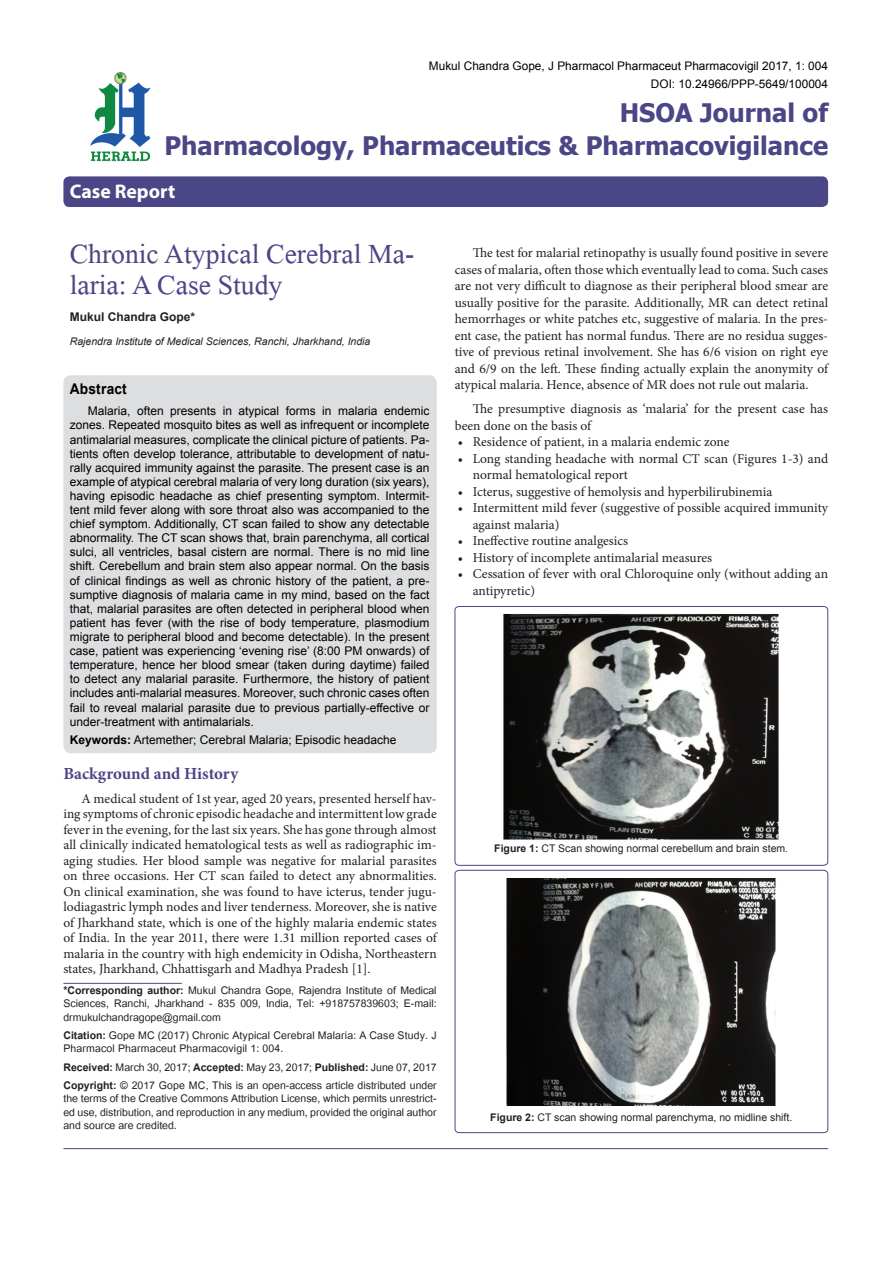
<style>
.page{position:relative;width:893px;height:1263px;background:#fff}
.page>*{position:absolute;margin:0;border:0;box-sizing:border-box;transform-origin:0 0}
.t1{font:41.25px/31.5px "Microsoft Himalaya";color:#4b4685}
.Journal_Name{font:700 25.5px "Tahoma";color:#4b4685}
.Atricle_Type{font:700 19.8px "Myriad Hebrew";color:#fff}
.Headdings{font:700 16.95px "Minion Pro";color:#4b4685}
.Abstract{font:700 14.85px "Arial";letter-spacing:.015em;color:#000;scale:.93 1}
.t2{font:14.7px/13.5px "Utsaah";color:#231f20;text-align:justify}
.Text{font:13.5px/16.5px "Minion Pro";color:#231f20}
.Abstract_Text{font:12px/14.1px "Arial";color:#000;text-align:justify}
.Authors{font:700 12px "Arial";color:#231f20}
.Author_Citation{font:11.85px "Arial";color:#000}
.Legend{font:10.5px "Arial";color:#231f20}
.Affiliation{font:italic 10.5px "Arial";color:#231f20}
.s1{font-weight:700}
.s2{font-family:"Arial";font-size:10.5px}
</style>
<div class="page">
<div style="left:63px;top:176px;width:765px;height:31px;background:#4b4685;border-radius:6px"></div>
<hr style="left:63px;top:983px;width:119px;height:1px;background:#4b4685">
<hr style="left:63px;top:1148px;width:765px;height:1px;background:#4b4685">
<div style="left:63px;top:375px;width:374px;height:378px;background:#dddee0;border-radius:8px"></div>
<div style="left:455px;top:606px;width:373px;height:259px;border:1px solid #4b4685;border-radius:4px"></div>
<div style="left:455px;top:870px;width:373px;height:263px;border:1px solid #4b4685;border-radius:4px"></div>
<img style="left:503px;top:613px;width:276px;height:227px">
<img style="left:506px;top:878px;width:270px;height:228px">
<img style="left:90px;top:72px;width:61px;height:90px">
<p class="Author_Citation" style="left:429px;top:58px;width:401px">Mukul Chandra Gope, J Pharmacol Pharmaceut Pharmacovigil 2017, 1: 004</p>
<p class="Author_Citation" style="left:651px;top:76px;width:179px">DOI: 10.24966/PPP-5649/100004</p>
<p class="Journal_Name" style="left:620px;top:94px;width:210px">HSOA Journal of</p>
<p class="Journal_Name" style="left:164px;top:127px;width:665px">Pharmacology, Pharmaceutics &amp; Pharmacovigilance</p>
<p class="Atricle_Type" style="left:70px;top:180px;width:107px">Case Report</p>
<p class="t1" style="left:70px;top:233px;width:346px">Chronic Atypical Cerebral Ma&shy;laria: A Case Study</p>
<p class="Authors" style="left:70px;top:308px;width:127px">Mukul Chandra Gope*</p>
<p class="Affiliation" style="left:70px;top:334px;width:302px">Rajendra Institute of Medical Sciences, Ranchi, Jharkhand, India</p>
<p class="Abstract" style="left:70px;top:379px;width:63px">Abstract</p>
<p class="Abstract_Text" style="left:70px;top:404px;width:361px;text-indent:18px">Malaria, often presents in atypical forms in malaria endemic zones. Repeated mosquito bites as well as infrequent or incomplete antimalarial measures, complicate the clinical picture of patients. Pa&shy;tients often develop tolerance, attributable to development of natu&shy;rally acquired immunity against the parasite. The present case is an example of atypical cerebral malaria of very long duration (six years), having episodic headache as chief presenting symptom. Intermit&shy;tent mild fever along with sore throat also was accompanied to the chief symptom. Additionally, CT scan failed to show any detectable abnormality. The CT scan shows that, brain parenchyma, all cortical sulci, all ventricles, basal cistern are normal. There is no mid line shift. Cerebellum and brain stem also appear normal. On the basis of clinical findings as well as chronic history of the patient, a pre&shy;sumptive diagnosis of malaria came in my mind, based on the fact that, malarial parasites are often detected in peripheral blood when patient has fever (with the rise of body temperature, plasmodium migrate to peripheral blood and become detectable). In the present case, patient was experiencing ‘evening rise’ (8:00 PM onwards) of temperature, hence her blood smear (taken during daytime) failed to detect any malarial parasite. Furthermore, the history of patient includes anti-malarial measures. Moreover, such chronic cases often fail to reveal malarial parasite due to previous partially-effective or under-treatment with antimalarials.</p>
<p class="Abstract_Text" style="left:70px;top:732px;width:328px"><span class="s1">Keywords:</span> Artemether; Cerebral Malaria; Episodic headache</p>
<p class="Headdings" style="left:63px;top:762px;width:176px">Background and History</p>
<p class="Text" style="left:63px;top:791px;width:375px;line-height:15.5px;text-align:justify;text-indent:18px">A medical student of 1st year, aged 20 years, presented herself hav&shy;ing symptoms of chronic episodic headache and intermittent low grade fever in the evening, for the last six years. She has gone through almost all clinically indicated hematological tests as well as radiographic im&shy;aging studies. Her blood sample was negative for malarial parasites on three occasions. Her CT scan failed to detect any abnormalities.<br>On clinical examination, she was found to have icterus, tender jugu&shy;lodiagastric lymph nodes and liver tenderness. Moreover, she is native of Jharkhand state, which is one of the highly malaria endemic states of India. In the year 2011, there were 1.31 million reported cases of malaria in the country with high endemicity in Odisha, Northeastern states, Jharkhand, Chhattisgarh and Madhya Pradesh [1].</p>
<p class="t2" style="left:63px;top:985px;width:375px"><span class="s1">*Corresponding author:</span> Mukul Chandra Gope, Rajendra Institute of Medical Sciences, Ranchi, Jharkhand - 835 009, India, Tel: +918757839603; E-mail: drmukulchandragope@gmail.com</p>
<p class="t2" style="left:63px;top:1030px;width:375px"><span class="s1">Citation:</span> Gope MC (2017) Chronic Atypical Cerebral Malaria: A Case Study. J<br>Pharmacol Pharmaceut Pharmacovigil 1: 004.</p>
<p class="t2" style="left:63px;top:1061px;width:375px"><span class="s1">Received:</span> March 30, 2017; <span class="s1">Accepted:</span> May 23, 2017; <span class="s1">Published:</span> June 07, 2017</p>
<p class="t2" style="left:63px;top:1079px;width:375px"><span class="s1">Copyright:</span> © 2017 Gope MC<span class="s2">,</span> This is an open-access article distributed under the terms of the Creative Commons Attribution License, which permits unrestrict&shy;ed use, distribution, and reproduction in any medium, provided the original author and source are credited.</p>
<p class="Text" style="left:455px;top:245px;width:375px;text-align:justify;text-indent:18px">The test for malarial retinopathy is usually found positive in severe cases of malaria, often those which eventually lead to coma. Such cases are not very difficult to diagnose as their peripheral blood smear are usually positive for the parasite. Additionally, MR can detect retinal hemorrhages or white patches etc, suggestive of malaria. In the pres&shy;ent case, the patient has normal fundus. There are no residua sugges&shy;tive of previous retinal involvement. She has 6/6 vision on right eye and 6/9 on the left. These finding actually explain the anonymity of atypical malaria. Hence, absence of MR does not rule out malaria.</p>
<p class="Text" style="left:455px;top:401px;width:375px;text-indent:18px">The presumptive diagnosis as ‘malaria’ for the present case has been done on the basis of</p>
<p class="Text" style="left:458px;top:434px;width:273px">• Residence of patient, in a malaria endemic zone</p>
<p class="Text" style="left:473px;top:450px;width:357px;text-indent:-15px">• Long standing headache with normal CT scan (Figures 1-3) and normal hematological report</p>
<p class="Text" style="left:458px;top:483px;width:316px">• Icterus, suggestive of hemolysis and hyperbilirubinemia</p>
<p class="Text" style="left:473px;top:500px;width:357px;text-indent:-15px">• Intermittent mild fever (suggestive of possible acquired immunity against malaria)</p>
<p class="Text" style="left:458px;top:533px;width:172px">• Ineffective routine analgesics</p>
<p class="Text" style="left:458px;top:549px;width:256px">• History of incomplete antimalarial measures</p>
<p class="Text" style="left:473px;top:566px;width:357px;text-indent:-15px">• Cessation of fever with oral Chloroquine only (without adding an antipyretic)</p>
<p class="Legend" style="left:494px;top:842px;width:295px"><span class="s1">Figure 1:</span> CT Scan showing normal cerebellum and brain stem.</p>
<p class="Legend" style="left:490px;top:1110px;width:304px"><span class="s1">Figure 2:</span> CT scan showing normal parenchyma, no midline shift.</p>
</div>
